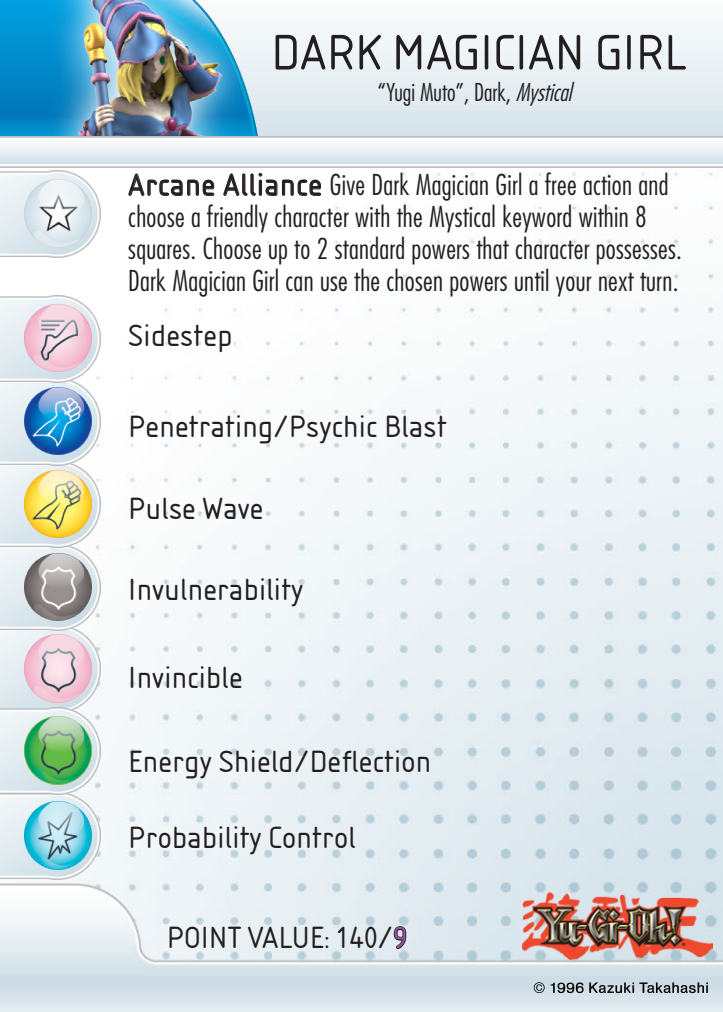
<style>
.page{position:relative;width:723px;height:1012px;background:#fff}
.page>*{position:absolute;margin:0;border:0;box-sizing:border-box;transform-origin:0 0}
.Character_Name{font:52px "Isonorm D";color:#231f20}
.Body_Text{font:32px "Isonorm D";letter-spacing:.01em;color:#231f20}
.Point_Cost{font:32px "Isonorm D";color:#231f20}
.Body_Text-2{font:300 condensed 28px/32px "Futura Std";letter-spacing:.01em;color:#231f20}
.Keyword{font:300 condensed 24px "Futura Std";color:#231f20}
.s1{font-style:italic}
.s2{font-family:"Isonorm D";font-weight:400;font-stretch:normal;font-size:32px}
.s3{color:#96519e}
</style>
<div class="page">
<img style="left:0;top:25px;width:723px;height:987px">
<img style="left:0;top:631px;width:100px;height:77px">
<img style="left:0;top:548px;width:100px;height:83px">
<img style="left:0;top:465px;width:100px;height:83px">
<img style="left:0;top:382px;width:100px;height:83px">
<img style="left:0;top:295px;width:100px;height:87px">
<img style="left:0;top:171px;width:100px;height:86px">
<img style="left:0;top:794px;width:100px;height:85px">
<img style="left:0;top:708px;width:100px;height:86px">
<img style="left:24px;top:717px;width:67px;height:67px">
<img style="left:24px;top:802px;width:67px;height:67px">
<img style="left:24px;top:180px;width:67px;height:67px">
<img style="left:24px;top:305px;width:67px;height:67px">
<img style="left:24px;top:388px;width:67px;height:67px">
<img style="left:24px;top:470px;width:67px;height:68px">
<img style="left:24px;top:553px;width:67px;height:68px">
<img style="left:24px;top:635px;width:67px;height:67px">
<svg style="left:128px;top:188px;width:86px;height:11px"></svg>
<svg style="left:223px;top:173px;width:98px;height:26px"></svg>
<svg style="left:393px;top:925px;width:14px;height:25px"></svg>
<svg style="left:533px;top:982px;width:11px;height:11px"></svg>
<svg style="left:550px;top:982px;width:33px;height:11px"></svg>
<svg style="left:589px;top:982px;width:119px;height:11px"></svg>
<img style="left:522px;top:893px;width:190px;height:66px">
<svg style="left:38px;top:168px;width:215px;height:20px"></svg>
<img style="left:0;top:0;width:370px;height:136px">
<img style="left:0;top:136px;width:723px;height:32px">
<svg style="left:0;top:1006px;width:3px;height:6px"></svg>
<svg style="left:718px;top:1006px;width:5px;height:6px"></svg>
<p class="Character_Name" style="left:271px;top:23px;width:417px">DARK MAGICIAN GIRL</p>
<p class="Keyword" style="left:377px;top:78px;width:202px">“Yugi Muto”, Dark, <span class="s1">Mystical</span></p>
<p class="Body_Text-2" style="left:128px;top:169px;width:555px"><span class="s2">Arcane Alliance</span> Give Dark Magician Girl a free action and choose a friendly character with the Mystical keyword within 8 squares. Choose up to 2 standard powers that character possesses.<br>Dark Magician Girl can use the chosen powers until your next turn.</p>
<p class="Body_Text" style="left:128px;top:317px;width:106px">Sidestep</p>
<p class="Body_Text" style="left:128px;top:408px;width:320px">Penetrating/Psychic Blast</p>
<p class="Body_Text" style="left:128px;top:491px;width:137px">Pulse Wave</p>
<p class="Body_Text" style="left:128px;top:571px;width:176px">Invulnerability</p>
<p class="Body_Text" style="left:128px;top:659px;width:116px">Invincible</p>
<p class="Body_Text" style="left:128px;top:743px;width:304px">Energy Shield/Deflection</p>
<p class="Body_Text" style="left:128px;top:819px;width:229px">Probability Control</p>
<p class="Point_Cost" style="left:167px;top:920px;width:242px">POINT VALUE: 140/<span class="s3">9</span></p>
</div>
